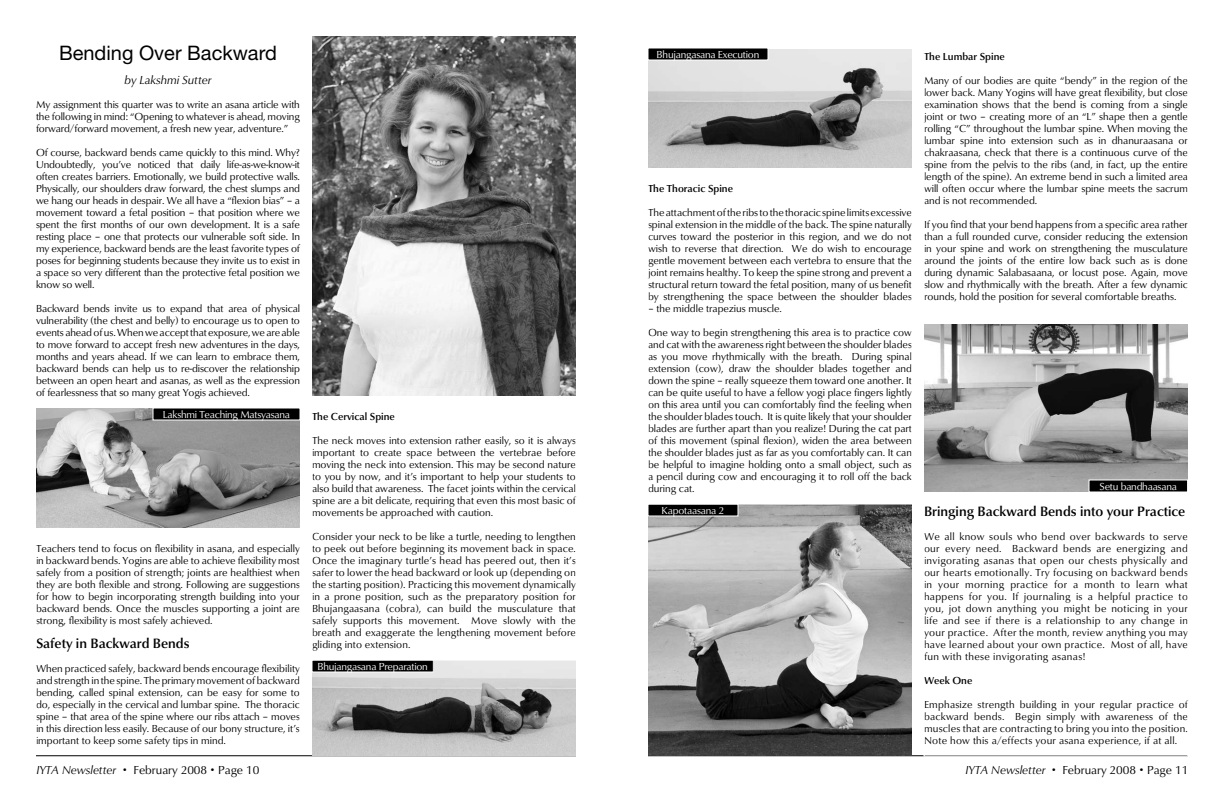
<style>
.page{position:relative;width:1224px;height:792px;background:#fff}
.page>*{position:absolute;margin:0;border:0;box-sizing:border-box;transform-origin:0 0}
.t1{font:20px "Helvetica Neue";color:#000}
.t2{font:500 14px "Classico T";color:#000}
.t3{font:12px "Classico T";color:#000}
.t4{font:italic 12px "Classico T";color:#000}
.t5{font:10.5px/12px "Classico T";color:#000;text-align:justify}
.t6{font:10.5px "Classico T";letter-spacing:-.02em;color:#fff}
.t7{font:500 10.5px "Classico T";color:#000}
.s1{font-style:italic}
.s2{font-family:"Helvetica"}
</style>
<div class="page">
<hr style="left:36px;top:756px;width:540px;height:1px;background:#000">
<hr style="left:648px;top:756px;width:540px;height:1px;background:#000">
<img style="left:36px;top:408px;width:264px;height:120px">
<div style="left:153px;top:408px;width:147px;height:12px;background:#000"></div>
<img style="left:312px;top:36px;width:264px;height:360px">
<img style="left:648px;top:49px;width:264px;height:119px">
<div style="left:648px;top:48px;width:120px;height:12px;background:#000"></div>
<img style="left:312px;top:660px;width:264px;height:96px">
<div style="left:312px;top:660px;width:121px;height:12px;background:#000"></div>
<img style="left:648px;top:504px;width:264px;height:252px">
<div style="left:648px;top:504px;width:90px;height:12px;background:#000"></div>
<img style="left:924px;top:324px;width:264px;height:168px">
<div style="left:1089px;top:480px;width:99px;height:12px;background:#000"></div>
<div style="left:924px;top:504px;width:264px;height:252px;border:1px solid #fff"></div>
<h1 class="t1" style="left:59px;top:41px;width:219px">Bending Over Backward</h1>
<p class="t4" style="left:124px;top:73px;width:89px">by Lakshmi Sutter</p>
<p class="t5" style="left:36px;top:99px;width:266px">My assignment this quarter was to write an asana article with the following in mind: “Opening to whatever is ahead, moving forward/forward movement, a fresh new year, adventure.”</p>
<p class="t5" style="left:36px;top:147px;width:266px">Of course, backward bends came quickly to this mind. Why?<br>Undoubtedly, you’ve noticed that daily life-as-we-know-it often creates barriers. Emotionally, we build protective walls.<br>Physically, our shoulders draw forward, the chest slumps and we hang our heads in despair. We all have a “flexion bias” – a movement toward a fetal position – that position where we spent the first months of our own development. It is a safe resting place – one that protects our vulnerable soft side. In my experience, backward bends are the least favorite types of poses for beginning students because they invite us to exist in a space so very different than the protective fetal position we know so well.</p>
<p class="t5" style="left:36px;top:303px;width:266px">Backward bends invite us to expand that area of physical vulnerability (the chest and belly) to encourage us to open to events ahead of us. When we accept that exposure, we are able to move forward to accept fresh new adventures in the days, months and years ahead. If we can learn to embrace them, backward bends can help us to re-discover the relationship between an open heart and asanas, as well as the expression of fearlessness that so many great Yogis achieved.</p>
<p class="t6" style="left:163px;top:408px;width:129px">Lakshmi Teaching Matsyasana</p>
<p class="t5" style="left:36px;top:543px;width:266px">Teachers tend to focus on flexibility in asana, and especially in backward bends. Yogins are able to achieve flexibility most safely from a position of strength; joints are healthiest when they are both flexible and strong. Following are suggestions for how to begin incorporating strength building into your backward bends. Once the muscles supporting a joint are strong, flexibility is most safely achieved.</p>
<h2 class="t2" style="left:36px;top:635px;width:155px">Safety in Backward Bends</h2>
<p class="t5" style="left:36px;top:663px;width:266px">When practiced safely, backward bends encourage flexibility and strength in the spine. The primary movement of backward bending, called spinal extension, can be easy for some to do, especially in the cervical and lumbar spine. The thoracic spine – that area of the spine where our ribs attach – moves in this direction less easily. Because of our bony structure, it’s important to keep some safety tips in mind.</p>
<p class="t7" style="left:312px;top:410px;width:84px">The Cervical Spine</p>
<p class="t5" style="left:312px;top:435px;width:266px">The neck moves into extension rather easily, so it is always important to create space between the vertebrae before moving the neck into extension. This may be second nature to you by now, and it’s important to help your students to also build that awareness. The facet joints within the cervical spine are a bit delicate, requiring that even this most basic of movements be approached with caution.</p>
<p class="t5" style="left:312px;top:531px;width:266px">Consider your neck to be like a turtle, needing to lengthen to peek out before beginning its movement back in space.<br>Once the imaginary turtle’s head has peered out, then it’s safer to lower the head backward or look up (depending on the starting position). Practicing this movement dynamically in a prone position, such as the preparatory position for Bhujangaasana (cobra), can build the musculature that safely supports this movement. Move slowly with the breath and exaggerate the lengthening movement before gliding into extension.</p>
<p class="t6" style="left:317px;top:660px;width:112px">Bhujangasana Preparation</p>
<p class="t6" style="left:657px;top:48px;width:104px">Bhujangasana Execution</p>
<p class="t7" style="left:648px;top:182px;width:87px">The Thoracic Spine</p>
<p class="t5" style="left:648px;top:207px;width:266px">The attachment of the ribs to the thoracic spine limits excessive spinal extension in the middle of the back. The spine naturally curves toward the posterior in this region, and we do not wish to reverse that direction. We do wish to encourage gentle movement between each vertebra to ensure that the joint remains healthy. To keep the spine strong and prevent a structural return toward the fetal position, many of us benefit by strengthening the space between the shoulder blades</p>
<p class="t5" style="left:648px;top:303px;width:136px">– the middle trapezius muscle.</p>
<p class="t5" style="left:648px;top:327px;width:266px">One way to begin strengthening this area is to practice cow and cat with the awareness right between the shoulder blades as you move rhythmically with the breath. During spinal extension (cow), draw the shoulder blades together and down the spine – really squeeze them toward one another. It can be quite useful to have a fellow yogi place fingers lightly on this area until you can comfortably find the feeling when the shoulder blades touch. It is quite likely that your shoulder blades are further apart than you realize! During the cat part of this movement (spinal flexion), widen the area between the shoulder blades just as far as you comfortably can. It can be helpful to imagine holding onto a small object, such as a pencil during cow and encouraging it to roll off the back during cat.</p>
<p class="t6" style="left:662px;top:504px;width:64px">Kapotaasana 2</p>
<p class="t7" style="left:924px;top:50px;width:82px">The Lumbar Spine</p>
<p class="t5" style="left:924px;top:75px;width:266px">Many of our bodies are quite “bendy” in the region of the lower back. Many Yogins will have great flexibility, but close examination shows that the bend is coming from a single joint or two – creating more of an “L” shape then a gentle rolling “C” throughout the lumbar spine. When moving the lumbar spine into extension such as in dhanuraasana or chakraasana, check that there is a continuous curve of the spine from the pelvis to the ribs (and, in fact, up the entire length of the spine). An extreme bend in such a limited area will often occur where the lumbar spine meets the sacrum and is not recommended.</p>
<p class="t5" style="left:924px;top:219px;width:266px">If you find that your bend happens from a specific area rather than a full rounded curve, consider reducing the extension in your spine and work on strengthening the musculature around the joints of the entire low back such as is done during dynamic Salabasaana, or locust pose. Again, move slow and rhythmically with the breath. After a few dynamic rounds, hold the position for several comfortable breaths.</p>
<p class="t6" style="left:1100px;top:480px;width:79px">Setu bandhaasana</p>
<h2 class="t2" style="left:924px;top:503px;width:263px">Bringing Backward Bends into your Practice</h2>
<p class="t5" style="left:924px;top:531px;width:266px">We all know souls who bend over backwards to serve our every need. Backward bends are energizing and invigorating asanas that open our chests physically and our hearts emotionally. Try focusing on backward bends in your morning practice for a month to learn what happens for you. If journaling is a helpful practice to you, jot down anything you might be noticing in your life and see if there is a relationship to any change in your practice. After the month, review anything you may have learned about your own practice. Most of all, have fun with these invigorating asanas!</p>
<p class="t7" style="left:924px;top:674px;width:50px">Week One</p>
<p class="t5" style="left:924px;top:699px;width:266px">Emphasize strength building in your regular practice of backward bends. Begin simply with awareness of the muscles that are contracting to bring you into the position.<br>Note how this a/effects your asana experience, if at all.</p>
<p class="t3" style="left:36px;top:763px;width:225px"><span class="s1">IYTA Newsletter</span> <span class="s2">•</span> February 2008 <span class="s2">•</span> Page 10</p>
<p class="t3" style="left:966px;top:763px;width:224px"><span class="s1">IYTA Newsletter</span> <span class="s2">•</span> February 2008 <span class="s2">•</span> Page 11</p>
</div>
